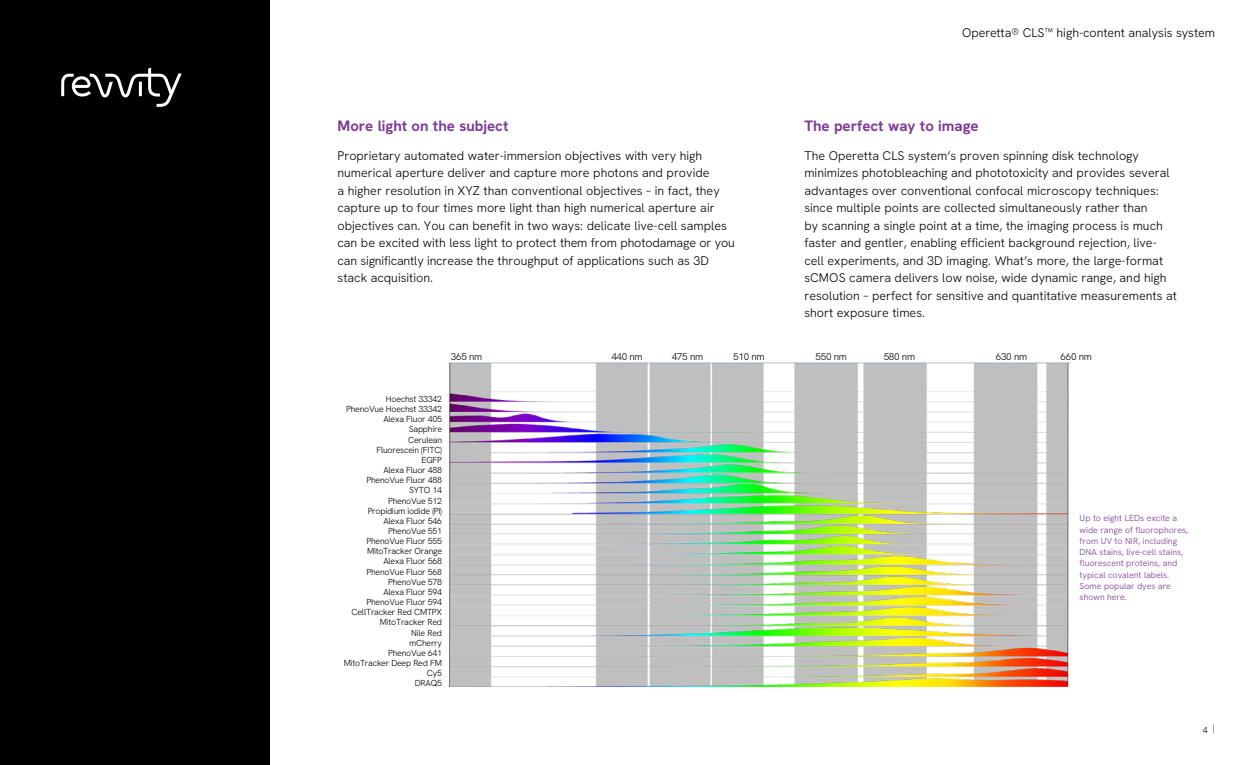
<style>
.page{position:relative;width:1260px;height:765px;background:#fff}
.page>*{position:absolute;margin:0;border:0;box-sizing:border-box;transform-origin:0 0}
.t1{font:700 15px "Hanken Grotesk";color:#7c3996}
.t2{font:300 12.5px/17.5px "Hanken Grotesk";color:#000}
.t3{font:300 9.88px "Hanken Grotesk";letter-spacing:-.03em;color:#000}
.t4{font:300 8.75px/10.1px "Hanken Grotesk";letter-spacing:-.025em;color:#000;text-align:right}
.t5{font:300 8.75px/11.2px "Hanken Grotesk";color:#7c3996}
</style>
<div class="page">
<div style="left:0;top:0;width:270px;height:765px;background:#000"></div>
<svg style="left:61px;top:68px;width:121px;height:39px"></svg>
<img style="left:449px;top:362px;width:622px;height:324px">
<p class="t1" style="left:338px;top:116px;width:173px">More light on the subject</p>
<p class="t2" style="left:338px;top:147px;width:399px">Proprietary automated water-immersion objectives with very high numerical aperture deliver and capture more photons and provide<br>a higher resolution in XYZ than conventional objectives – in fact, they capture up to four times more light than high numerical aperture air objectives can. You can benefit in two ways: delicate live-cell samples can be excited with less light to protect them from photodamage or you can significantly increase the throughput of applications such as 3D stack acquisition.</p>
<p class="t2" style="left:962px;top:23px;width:254px">Operetta® CLS™ high-content analysis system</p>
<p class="t1" style="left:804px;top:116px;width:176px">The perfect way to image</p>
<p class="t2" style="left:804px;top:147px;width:374px">The Operetta CLS system’s proven spinning disk technology minimizes photobleaching and phototoxicity and provides several advantages over conventional confocal microscopy techniques: since multiple points are collected simultaneously rather than<br>by scanning a single point at a time, the imaging process is much faster and gentler, enabling efficient background rejection, live&shy;cell experiments, and 3D imaging. What’s more, the large-format sCMOS camera delivers low noise, wide dynamic range, and high resolution – perfect for sensitive and quantitative measurements at short exposure times.</p>
<p class="t3" style="left:451px;top:350px;width:33px">365 nm</p>
<p class="t3" style="left:611px;top:350px;width:33px">440 nm</p>
<p class="t3" style="left:672px;top:350px;width:33px">475 nm</p>
<p class="t3" style="left:733px;top:350px;width:33px">510 nm</p>
<p class="t3" style="left:816px;top:350px;width:33px">550 nm</p>
<p class="t3" style="left:884px;top:350px;width:33px">580 nm</p>
<p class="t3" style="left:996px;top:350px;width:33px">630 nm</p>
<p class="t3" style="left:1061px;top:350px;width:33px">660 nm</p>
<p class="t4" style="left:344px;top:394px;width:100px">Hoechst 33342<br>PhenoVue Hoechst 33342<br>Alexa Fluor 405<br>Sapphire<br>Cerulean<br>Fluorescein (FITC)<br>EGFP<br>Alexa Fluor 488<br>PhenoVue Fluor 488<br>SYTO 14<br>PhenoVue 512<br>Propidium iodide (PI)<br>Alexa Fluor 546<br>PhenoVue 551<br>PhenoVue Fluor 555<br>MitoTracker Orange<br>Alexa Fluor 568<br>PhenoVue Fluor 568<br>PhenoVue 578<br>Alexa Fluor 594<br>PhenoVue Fluor 594<br>CellTracker Red CMTPX<br>MitoTracker Red<br>Nile Red<br>mCherry<br>PhenoVue 641<br>MitoTracker Deep Red FM<br>Cy5<br>DRAQ5</p>
<p class="t5" style="left:1080px;top:512px;width:110px">Up to eight LEDs excite a wide range of fluorophores, from UV to NIR, including<br>DNA stains, live-cell stains, fluorescent proteins, and typical covalent labels.<br>Some popular dyes are shown here.</p>
<p class="t4" style="left:1203px;top:724px;width:14px">4 |</p>
</div>
